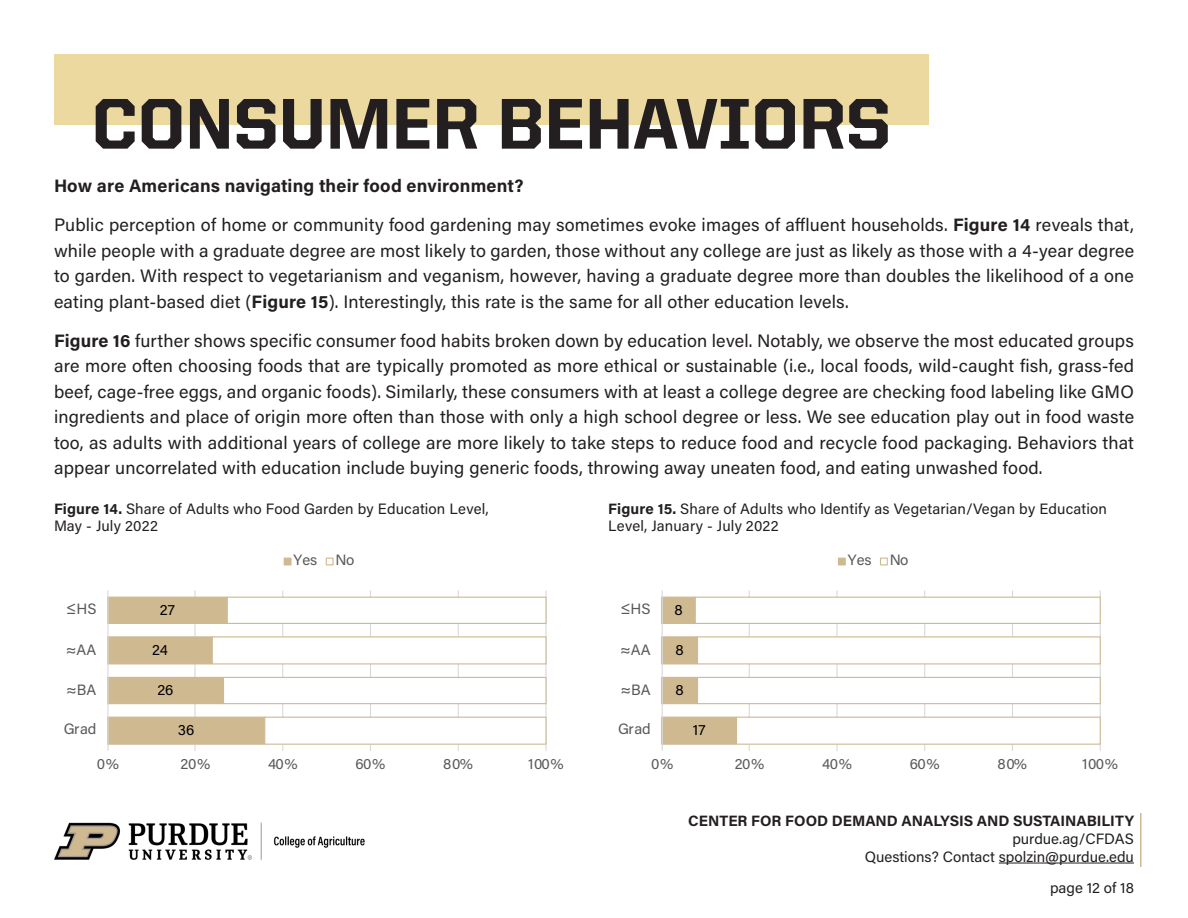
<style>
.page{position:relative;width:1188px;height:918px;background:#fff}
.page>*{position:absolute;margin:0;border:0;box-sizing:border-box;transform-origin:0 0}
.t1{font:800 72px "United Sans Reg";color:#231f20}
.t2{font:18px/25.5px "Acumin Pro";letter-spacing:.01em;color:#231f20;text-align:justify}
.t3{font:15px/16.5px "Acumin Pro";letter-spacing:.01em;color:#231f20}
.t4{font:15px "Acumin Pro";letter-spacing:-.025em;color:#595959}
.t5{font:700 15px "Acumin Pro";letter-spacing:-.005em;color:#231f20}
.t6{font:15px "Acumin Pro";color:#000}
.s1{font-weight:700}
</style>
<div class="page">
<hr style="left:999px;top:863px;width:135px;height:1px;background:#231f20">
<hr style="left:1140px;top:813px;width:2px;height:54px;background:#cfb991">
<img style="left:54px;top:822px;width:311px;height:38px">
<hr style="left:194px;top:590px;width:2px;height:161px;background:#d9d9d9">
<hr style="left:282px;top:590px;width:1px;height:161px;background:#d9d9d9">
<hr style="left:370px;top:590px;width:1px;height:161px;background:#d9d9d9">
<hr style="left:458px;top:590px;width:1px;height:161px;background:#d9d9d9">
<hr style="left:545px;top:590px;width:2px;height:161px;background:#d9d9d9">
<svg style="left:109px;top:596px;width:102px;height:149px"></svg>
<svg style="left:211px;top:596px;width:336px;height:149px"></svg>
<hr style="left:107px;top:590px;width:2px;height:161px;background:#d9d9d9">
<div style="left:284px;top:558px;width:7px;height:7px;background:#cfb991"></div>
<div style="left:284px;top:558px;width:8px;height:7px;border:1px solid #cfb991"></div>
<div style="left:326px;top:558px;width:8px;height:7px;border:1px solid #cfb991"></div>
<hr style="left:749px;top:590px;width:1px;height:161px;background:#d9d9d9">
<hr style="left:836px;top:590px;width:2px;height:161px;background:#d9d9d9">
<hr style="left:924px;top:590px;width:1px;height:161px;background:#d9d9d9">
<hr style="left:1012px;top:590px;width:1px;height:161px;background:#d9d9d9">
<hr style="left:1100px;top:590px;width:1px;height:161px;background:#d9d9d9">
<svg style="left:661px;top:596px;width:33px;height:149px"></svg>
<svg style="left:694px;top:596px;width:406px;height:149px"></svg>
<hr style="left:662px;top:590px;width:1px;height:161px;background:#d9d9d9">
<div style="left:838px;top:558px;width:7px;height:7px;background:#cfb991"></div>
<div style="left:838px;top:558px;width:8px;height:7px;border:1px solid #cfb991"></div>
<div style="left:880px;top:558px;width:8px;height:7px;border:1px solid #cfb991"></div>
<div style="left:54px;top:54px;width:875px;height:71px;background:#ebd99f"></div>
<h1 class="t1" style="left:92px;top:84px;width:801px">CONSUMER BEHAVIORS</h1>
<p class="t2" style="left:54px;top:166px;width:1081px;line-height:39px"><span class="s1">How are Americans navigating their food environment?<br></span>Public perception of home or community food gardening may sometimes evoke images of affluent households. <span class="s1">Figure 14</span> reveals that,</p>
<p class="t2" style="left:54px;top:237px;width:1082px">while people with a graduate degree are most likely to garden, those without any college are just as likely as those with a 4-year degree to garden. With respect to vegetarianism and veganism, however, having a graduate degree more than doubles the likelihood of a one eating plant-based diet (<span class="s1">Figure 15</span>). Interestingly, this rate is the same for all other education levels.</p>
<p class="t2" style="left:54px;top:327px;width:1082px"><span class="s1">Figure 16</span> further shows specific consumer food habits broken down by education level. Notably, we observe the most educated groups are more often choosing foods that are typically promoted as more ethical or sustainable (i.e., local foods, wild-caught fish, grass-fed beef, cage-free eggs, and organic foods). Similarly, these consumers with at least a college degree are checking food labeling like GMO ingredients and place of origin more often than those with only a high school degree or less. We see education play out in food waste too, as adults with additional years of college are more likely to take steps to reduce food and recycle food packaging. Behaviors that appear uncorrelated with education include buying generic foods, throwing away uneaten food, and eating unwashed food.</p>
<p class="t3" style="left:54px;top:500px;width:436px"><span class="s1">Figure 14.</span> Share of Adults who Food Garden by Education Level,<br>May - July 2022</p>
<p class="t3" style="left:608px;top:500px;width:500px"><span class="s1">Figure 15.</span> Share of Adults who Identify as Vegetarian/Vegan by Education<br>Level, January - July 2022</p>
<p class="t4" style="left:294px;top:549px;width:62px">Yes No</p>
<p class="t4" style="left:848px;top:549px;width:62px">Yes No</p>
<p class="t4" style="left:66px;top:599px;width:32px">≤HS</p>
<p class="t4" style="left:66px;top:639px;width:32px">≈AA</p>
<p class="t4" style="left:66px;top:679px;width:32px">≈BA</p>
<p class="t4" style="left:64px;top:718px;width:34px">Grad</p>
<p class="t6" style="left:160px;top:600px;width:17px">27</p>
<p class="t6" style="left:152px;top:639px;width:17px">24</p>
<p class="t6" style="left:157px;top:680px;width:18px">26</p>
<p class="t6" style="left:178px;top:720px;width:18px">36</p>
<p class="t4" style="left:620px;top:599px;width:32px">≤HS</p>
<p class="t4" style="left:620px;top:639px;width:32px">≈AA</p>
<p class="t4" style="left:620px;top:679px;width:32px">≈BA</p>
<p class="t4" style="left:618px;top:718px;width:34px">Grad</p>
<p class="t6" style="left:675px;top:600px;width:10px">8</p>
<p class="t6" style="left:676px;top:639px;width:10px">8</p>
<p class="t6" style="left:675px;top:680px;width:10px">8</p>
<p class="t6" style="left:693px;top:720px;width:14px">17</p>
<p class="t4" style="left:97px;top:753px;width:24px">0%</p>
<p class="t4" style="left:181px;top:753px;width:31px">20%</p>
<p class="t4" style="left:268px;top:753px;width:31px">40%</p>
<p class="t4" style="left:356px;top:753px;width:31px">60%</p>
<p class="t4" style="left:443px;top:753px;width:31px">80%</p>
<p class="t4" style="left:528px;top:753px;width:37px">100%</p>
<p class="t4" style="left:651px;top:753px;width:24px">0%</p>
<p class="t4" style="left:735px;top:753px;width:31px">20%</p>
<p class="t4" style="left:822px;top:753px;width:31px">40%</p>
<p class="t4" style="left:910px;top:753px;width:31px">60%</p>
<p class="t4" style="left:997px;top:753px;width:31px">80%</p>
<p class="t4" style="left:1082px;top:753px;width:37px">100%</p>
<p class="t5" style="left:688px;top:810px;width:447px">CENTER FOR FOOD DEMAND ANALYSIS AND SUSTAINABILITY</p>
<p class="t3" style="left:865px;top:829px;width:271px;line-height:18px;text-align:right">purdue.ag/CFDAS<br>Questions? Contact spolzin@purdue.edu</p>
<p class="t3" style="left:1050px;top:879px;width:85px">page 12 of 18</p>
</div>
